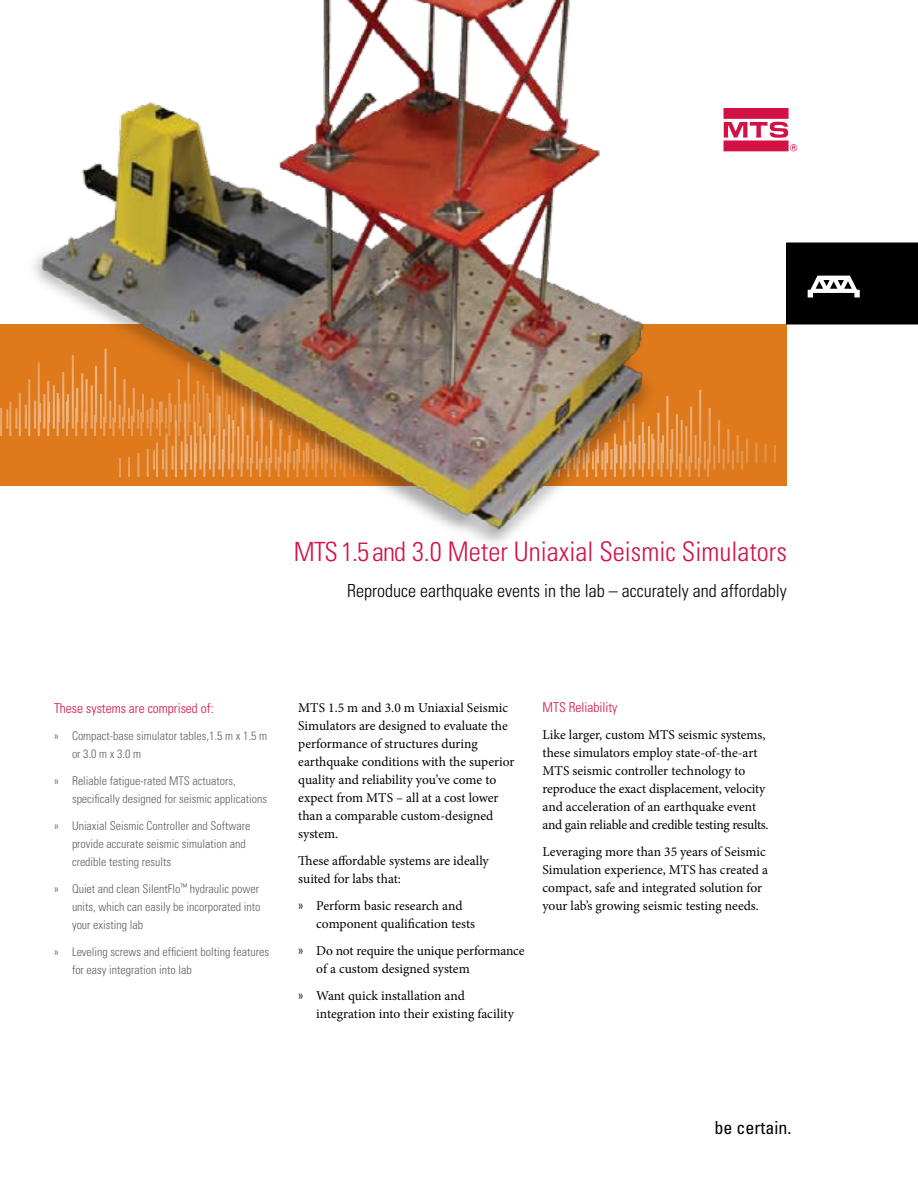
<style>
.page{position:relative;width:918px;height:1188px;background:#fff}
.page>*{position:absolute;margin:0;border:0;box-sizing:border-box;transform-origin:0 0}
.t1{font:300 condensed 27px "Univers";color:#d31145}
.t2{font:300 condensed 18px "Univers";color:#000}
.t3{font:condensed 18px "Univers";color:#000}
.t4{font:13.5px/18px "Minion Pro";letter-spacing:-.005em;color:#000}
.t5{font:300 condensed 13.5px "Univers";color:#d31145}
.t6{font:300 condensed 12px/18px "Univers";color:#5f6062}
.s1{font-size:26.4px}
.s2{font-family:"Univers";font-weight:300;font-stretch:condensed}
</style>
<div class="page">
<div style="left:0;top:324px;width:787px;height:162px;background:#de791c"></div>
<hr style="left:0;top:408px;width:2px;height:28px;background:#fff">
<hr style="left:9px;top:402px;width:2px;height:34px;background:#fff">
<hr style="left:19px;top:393px;width:2px;height:43px;background:#fff">
<hr style="left:6px;top:409px;width:2px;height:20px;background:#fff">
<hr style="left:15px;top:408px;width:2px;height:21px;background:#fff">
<hr style="left:689px;top:456px;width:2px;height:21px;background:#fff">
<svg style="left:698px;top:458px;width:2px;height:19px"></svg>
<svg style="left:707px;top:459px;width:2px;height:18px"></svg>
<hr style="left:695px;top:435px;width:2px;height:35px;background:#fff">
<hr style="left:704px;top:441px;width:2px;height:29px;background:#fff">
<hr style="left:713px;top:446px;width:2px;height:24px;background:#fff">
<hr style="left:723px;top:449px;width:2px;height:21px;background:#fff">
<hr style="left:732px;top:450px;width:2px;height:20px;background:#fff">
<svg style="left:741px;top:451px;width:2px;height:19px"></svg>
<hr style="left:690px;top:407px;width:2px;height:56px;background:#fff">
<hr style="left:699px;top:390px;width:2px;height:73px;background:#fff">
<hr style="left:709px;top:408px;width:2px;height:55px;background:#fff">
<hr style="left:718px;top:420px;width:2px;height:43px;background:#fff">
<hr style="left:727px;top:429px;width:2px;height:34px;background:#fff">
<hr style="left:737px;top:435px;width:2px;height:28px;background:#fff">
<hr style="left:746px;top:439px;width:2px;height:24px;background:#fff">
<hr style="left:755px;top:443px;width:2px;height:20px;background:#fff">
<svg style="left:765px;top:444px;width:2px;height:19px"></svg>
<svg style="left:774px;top:445px;width:2px;height:18px"></svg>
<svg style="left:724px;top:108px;width:73px;height:43px"></svg>
<img style="left:24px;top:0;width:664px;height:544px">
<svg style="left:787px;top:243px;width:131px;height:81px;background:#0f0f0f"></svg>
<h1 class="t1" style="left:294px;top:535px;width:495px"><span class="s1">MTS 1.5 an</span>d 3.0 Meter Uniaxial Seismic Simulators</h1>
<h2 class="t2" style="left:347px;top:580px;width:441px">Reproduce earthquake events in the lab – accurately and affordably</h2>
<p class="t5" style="left:54px;top:700px;width:161px">These systems are comprised of:</p>
<p class="t6" style="left:72px;top:726px;width:197px;text-indent:-18px">» Compact-base simulator tables,1.5 m x 1.5 m or 3.0 m x 3.0 m</p>
<p class="t6" style="left:72px;top:771px;width:197px;text-indent:-18px">» Reliable fatigue-rated MTS actuators, specifically designed for seismic applications</p>
<p class="t6" style="left:72px;top:816px;width:180px;text-indent:-18px">» Uniaxial Seismic Controller and Software provide accurate seismic simulation and credible testing results</p>
<p class="t6" style="left:72px;top:879px;width:190px;text-indent:-18px">» Quiet and clean SilentFlo<sup>™</sup> hydraulic power units, which can easily be incorporated into your existing lab</p>
<p class="t6" style="left:72px;top:942px;width:199px;text-indent:-18px">» Leveling screws and efficient bolting features for easy integration into lab</p>
<p class="t4" style="left:298px;top:699px;width:218px">MTS 1.5 m and 3.0 m Uniaxial Seismic Simulators are designed to evaluate the performance of structures during earthquake conditions with the superior quality and reliability you’ve come to expect from MTS – all at a cost lower than a comparable custom-designed system.</p>
<p class="t4" style="left:298px;top:852px;width:192px">These affordable systems are ideally suited for labs that:</p>
<p class="t4" style="left:316px;top:897px;width:160px;text-indent:-18px"><span class="s2">»</span> Perform basic research and component qualification tests</p>
<p class="t4" style="left:316px;top:942px;width:210px;text-indent:-18px"><span class="s2">»</span> Do not require the unique performance of a custom designed system</p>
<p class="t4" style="left:316px;top:987px;width:199px;text-indent:-18px"><span class="s2">»</span> Want quick installation and integration into their existing facility</p>
<p class="t5" style="left:543px;top:700px;width:76px">MTS Reliability</p>
<p class="t4" style="left:543px;top:726px;width:228px">Like larger, custom MTS seismic systems, these simulators employ state-of-the-art MTS seismic controller technology to reproduce the exact displacement, velocity and acceleration of an earthquake event and gain reliable and credible testing results.</p>
<p class="t4" style="left:543px;top:843px;width:227px">Leveraging more than 35 years of Seismic Simulation experience, MTS has created a compact, safe and integrated solution for your lab’s growing seismic testing needs.</p>
<h2 class="t3" style="left:714px;top:1116px;width:78px">be certain.</h2>
</div>
